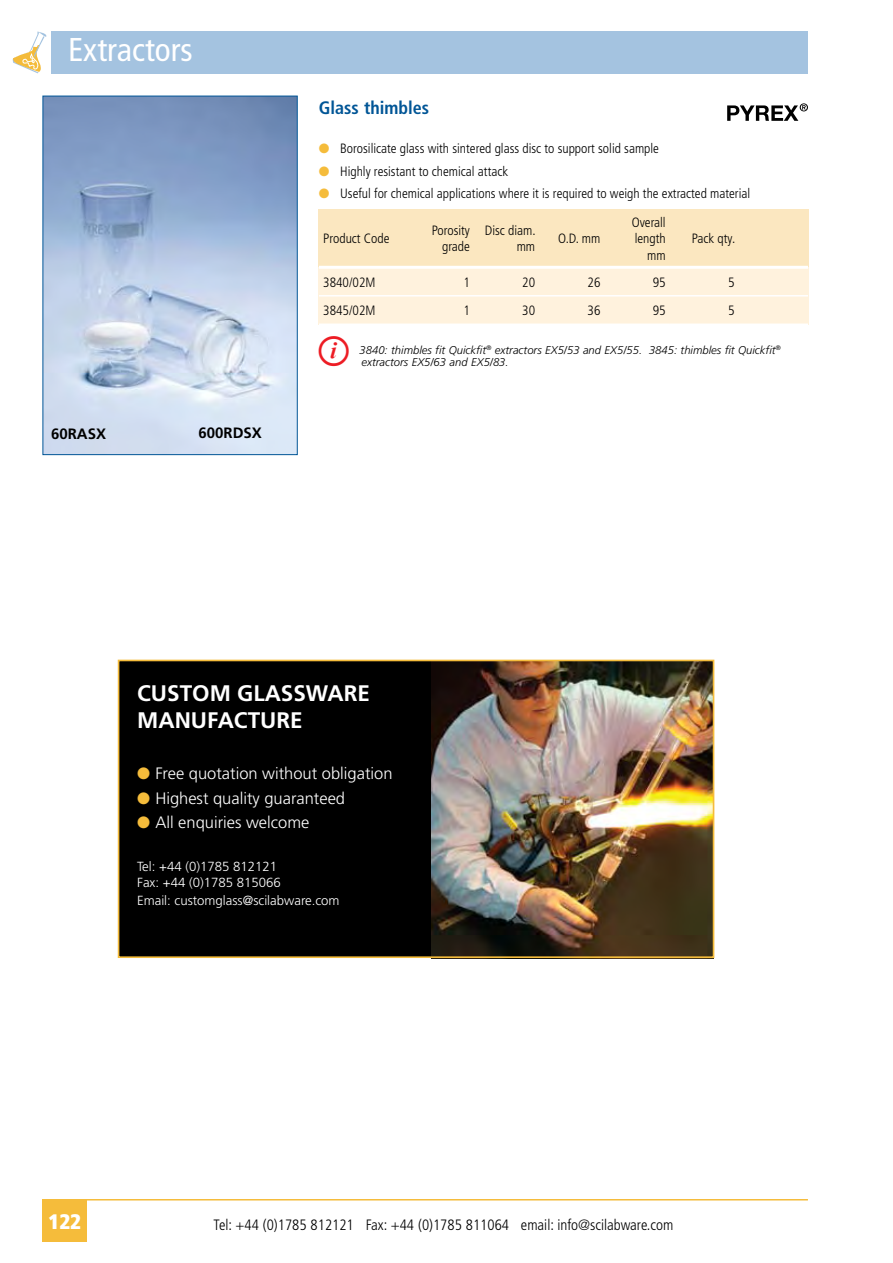
<style>
.page{position:relative;width:893px;height:1263px;background:#fff}
.page>*{position:absolute;margin:0;border:0;box-sizing:border-box;transform-origin:0 0}
.t1{font:condensed 33px "Frutiger";color:#fff}
.t2{font:30px "Scilabware";color:#ed1c24}
.t3{font:700 22.5px/27px "Frutiger";color:#fff}
.t4{font:900 condensed 21px "Frutiger";color:#fff}
.t5{font:700 condensed 18px "Frutiger";color:#005596}
.t6{font:300 16.5px "Frutiger";color:#fff}
.t7{font:300 condensed 15px "Frutiger";color:#000}
.t8{font:700 15px "Frutiger";color:#000}
.t9{font:300 condensed 13.5px/16.5px "Frutiger";color:#000;text-align:right}
.t10{font:300 13.2px/15.9px "Frutiger";color:#fff}
.t11{font:italic 300 11.25px/12.8px "Frutiger";color:#000}
.s1{color:#f5bc3b}
</style>
<div class="page">
<div style="left:43px;top:1199px;width:44px;height:43px;background:#f5bc3b"></div>
<svg style="left:13px;top:31px;width:33px;height:42px"></svg>
<hr style="left:43px;top:1199px;width:765px;height:1px;background:#f5bc3b">
<div style="left:55px;top:31px;width:753px;height:42px;background:#a4c3e0"></div>
<svg style="left:727px;top:103px;width:81px;height:18px"></svg>
<img style="left:45px;top:98px;width:251px;height:355px">
<div style="left:43px;top:96px;width:255px;height:359px;border:1px solid #005596"></div>
<div style="left:319px;top:209px;width:90px;height:58px;background:#fbe7c0"></div>
<div style="left:409px;top:209px;width:65px;height:58px;background:#fbe7c0"></div>
<div style="left:474px;top:209px;width:65px;height:58px;background:#fbe7c0"></div>
<div style="left:539px;top:209px;width:66px;height:58px;background:#fbe7c0"></div>
<div style="left:605px;top:209px;width:65px;height:58px;background:#fbe7c0"></div>
<div style="left:670px;top:209px;width:69px;height:58px;background:#fbe7c0"></div>
<div style="left:739px;top:209px;width:69px;height:58px;background:#fbe7c0"></div>
<div style="left:319px;top:267px;width:90px;height:29px;background:#fff2dd"></div>
<div style="left:409px;top:267px;width:65px;height:29px;background:#fff2dd"></div>
<div style="left:474px;top:267px;width:65px;height:29px;background:#fff2dd"></div>
<div style="left:539px;top:267px;width:66px;height:29px;background:#fff2dd"></div>
<div style="left:605px;top:267px;width:65px;height:29px;background:#fff2dd"></div>
<div style="left:670px;top:267px;width:69px;height:29px;background:#fff2dd"></div>
<div style="left:739px;top:267px;width:69px;height:29px;background:#fff2dd"></div>
<div style="left:319px;top:296px;width:90px;height:28px;background:#fff2dd"></div>
<div style="left:409px;top:296px;width:65px;height:28px;background:#fff2dd"></div>
<div style="left:474px;top:296px;width:65px;height:28px;background:#fff2dd"></div>
<div style="left:539px;top:296px;width:66px;height:28px;background:#fff2dd"></div>
<div style="left:605px;top:296px;width:65px;height:28px;background:#fff2dd"></div>
<div style="left:670px;top:296px;width:69px;height:28px;background:#fff2dd"></div>
<div style="left:739px;top:296px;width:69px;height:28px;background:#fff2dd"></div>
<hr style="left:320px;top:266px;width:348px;height:3px;background:#fff">
<hr style="left:671px;top:266px;width:66px;height:3px;background:#fff">
<hr style="left:740px;top:266px;width:66px;height:3px;background:#fff">
<hr style="left:320px;top:295px;width:349px;height:2px;background:#fff">
<hr style="left:671px;top:295px;width:67px;height:2px;background:#fff">
<hr style="left:740px;top:295px;width:67px;height:2px;background:#fff">
<div style="left:119px;top:660px;width:347px;height:296px;background:#000"></div>
<img style="left:432px;top:663px;width:279px;height:292px">
<div style="left:118px;top:660px;width:596px;height:298px;border:2px solid #f5bc3b"></div>
<h1 class="t1" style="left:68px;top:30px;width:126px">Extractors</h1>
<p class="t8" style="left:51px;top:425px;width:57px">60RASX</p>
<p class="t8" style="left:198px;top:424px;width:65px">600RDSX</p>
<h3 class="t5" style="left:319px;top:97px;width:112px">Glass thimbles</h3>
<p class="t9" style="left:319px;top:140px;width:342px"><span class="s1">●</span> Borosilicate glass with sintered glass disc to support solid sample</p>
<p class="t9" style="left:319px;top:163px;width:191px"><span class="s1">●</span> Highly resistant to chemical attack</p>
<p class="t9" style="left:319px;top:186px;width:433px"><span class="s1">●</span> Useful for chemical applications where it is required to weigh the extracted material</p>
<p class="t9" style="left:323px;top:230px;width:68px">Product Code</p>
<p class="t9" style="left:432px;top:222px;width:40px">Porosity grade</p>
<p class="t9" style="left:485px;top:222px;width:52px">Disc diam. mm</p>
<p class="t9" style="left:558px;top:230px;width:44px">O.D. mm</p>
<p class="t9" style="left:632px;top:214px;width:36px">Overall length mm</p>
<p class="t9" style="left:692px;top:230px;width:45px">Pack qty.</p>
<p class="t9" style="left:323px;top:274px;width:54px">3840/02M</p>
<p class="t9" style="left:463px;top:274px;width:8px">1</p>
<p class="t9" style="left:522px;top:274px;width:14px">20</p>
<p class="t9" style="left:587px;top:274px;width:14px">26</p>
<p class="t9" style="left:653px;top:274px;width:14px">95</p>
<p class="t9" style="left:728px;top:274px;width:8px">5</p>
<p class="t9" style="left:323px;top:302px;width:54px">3845/02M</p>
<p class="t9" style="left:463px;top:302px;width:8px">1</p>
<p class="t9" style="left:522px;top:302px;width:14px">30</p>
<p class="t9" style="left:587px;top:302px;width:14px">36</p>
<p class="t9" style="left:653px;top:302px;width:14px">95</p>
<p class="t9" style="left:728px;top:302px;width:8px">5</p>
<h2 class="t2" style="left:319px;top:335px;width:31px">I</h2>
<p class="t11" style="left:360px;top:343px;width:423px">3840: thimbles fit Quickfit<sup>®</sup> extractors EX5/53 and EX5/55. 3845: thimbles fit Quickfit<sup>® </sup>extractors EX5/63 and EX5/83.</p>
<h3 class="t3" style="left:137px;top:679px;width:234px">CUSTOM GLASSWARE<br>MANUFACTURE</h3>
<p class="t6" style="left:137px;top:764px;width:257px"><span class="s1">●</span> Free quotation without obligation</p>
<p class="t6" style="left:137px;top:789px;width:209px"><span class="s1">●</span> Highest quality guaranteed</p>
<p class="t6" style="left:137px;top:813px;width:174px"><span class="s1">●</span> All enquiries welcome</p>
<p class="t10" style="left:137px;top:859px;width:145px">Tel: +44 (0)1785 812121<br>Fax: +44 (0)1785 815066</p>
<p class="t10" style="left:137px;top:892px;width:204px">Email: customglass@scilabware.com</p>
<h3 class="t4" style="left:48px;top:1209px;width:34px">122</h3>
<p class="t7" style="left:213px;top:1216px;width:461px">Tel: +44 (0)1785 812121 Fax: +44 (0)1785 811064 email: info@scilabware.com</p>
</div>
